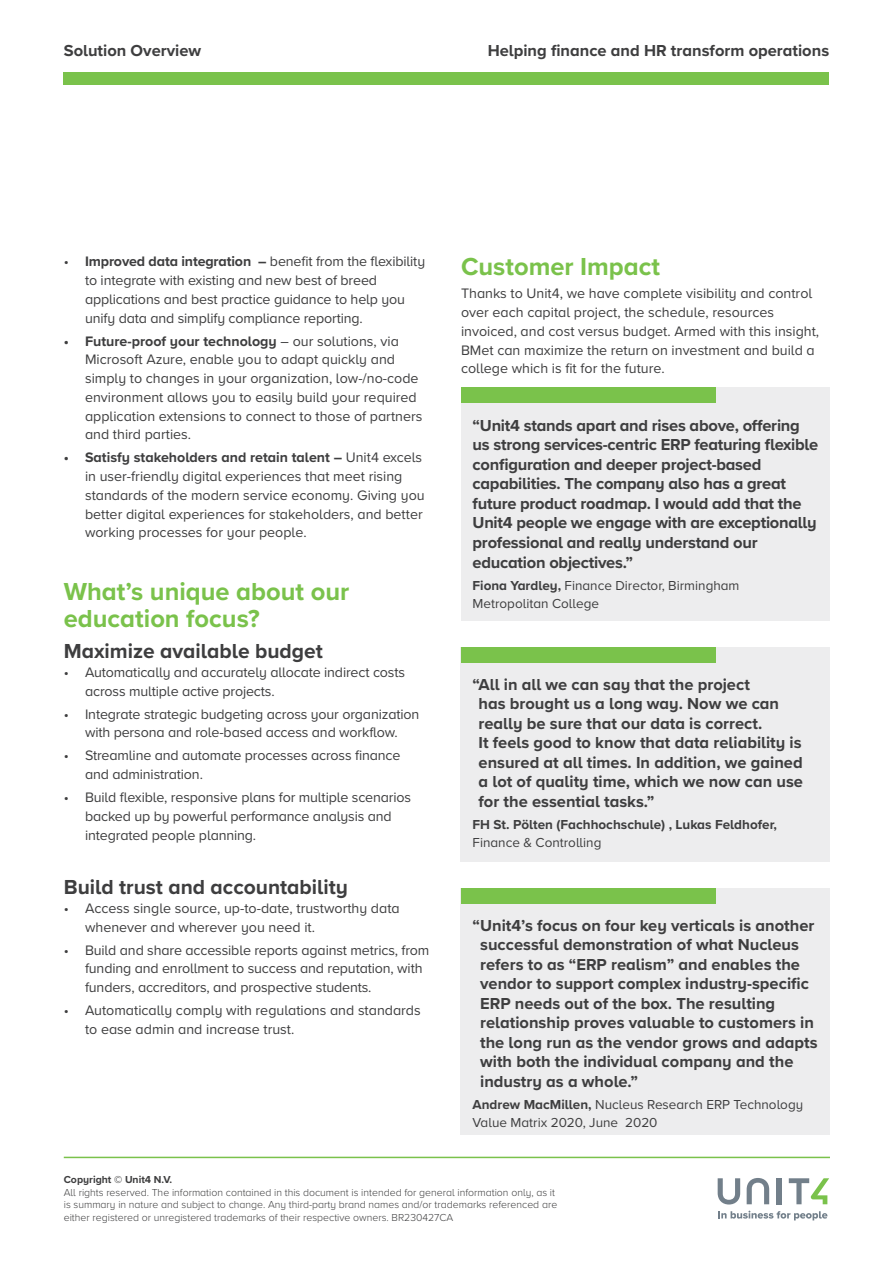
<style>
.page{position:relative;width:893px;height:1263px;background:#fff}
.page>*{position:absolute;margin:0;border:0;box-sizing:border-box;transform-origin:0 0}
.t1{font:700 25.5px/27px "Proxima Nova A";color:#7ac24b}
.t2{font:700 21px "Proxima Nova A";color:#3e3e3f}
.t3{font:700 16.5px/19.5px "Proxima Nova A";color:#3e3e3f}
.t4{font:14.25px/18.8px "Proxima Nova A";color:#3e3e3f}
.t5{font:13.5px/18px "Proxima Nova A";color:#3e3e3f}
.t6{font:700 13.5px "Proxima Nova A";color:#3e3e3f}
.t7{font:300 10.5px/12.6px "Proxima Nova A";color:#3e3e3f}
.t8{font:700 10.5px "Proxima Nova A";color:#3e3e3f}
.s1{font-weight:700}
</style>
<div class="page">
<div style="left:64px;top:72px;width:765px;height:13px;background:#7ac24b"></div>
<hr style="left:64px;top:1157px;width:766px;height:1px;background:#7ac24b">
<svg style="left:718px;top:1211px;width:109px;height:9px"></svg>
<svg style="left:718px;top:1178px;width:22px;height:26px"></svg>
<svg style="left:747px;top:1178px;width:22px;height:26px"></svg>
<div style="left:777px;top:1178px;width:5px;height:26px;background:#727f8a"></div>
<svg style="left:789px;top:1178px;width:40px;height:26px"></svg>
<div style="left:461px;top:387px;width:368px;height:234px;background:#ededee"></div>
<div style="left:461px;top:387px;width:255px;height:15px;background:#7ac24b"></div>
<div style="left:461px;top:647px;width:369px;height:215px;background:#ededee"></div>
<div style="left:461px;top:647px;width:254px;height:15px;background:#7ac24b"></div>
<div style="left:461px;top:888px;width:369px;height:247px;background:#ededee"></div>
<div style="left:461px;top:888px;width:254px;height:15px;background:#7ac24b"></div>
<p class="t3" style="left:64px;top:40px;width:139px">Solution Overview</p>
<p class="t3" style="left:488px;top:40px;width:343px">Helping finance and HR transform operations</p>
<p class="t4" style="left:85px;top:252px;width:342px;text-indent:-21px">• <span class="s1">Improved data integration –</span> benefit from the flexibility to integrate with existing and new best of breed applications and best practice guidance to help you unify data and simplify compliance reporting.</p>
<p class="t4" style="left:85px;top:331px;width:339px;text-indent:-21px"><span class="s1">• Future-proof your technology</span> – our solutions, via Microsoft Azure, enable you to adapt quickly and simply to changes in your organization, low-/no-code environment allows you to easily build your required application extensions to connect to those of partners and third parties.</p>
<p class="t4" style="left:85px;top:448px;width:341px;text-indent:-21px"><span class="s1">• Satisfy stakeholders and retain talent –</span> Unit4 excels in user-friendly digital experiences that meet rising standards of the modern service economy. Giving you better digital experiences for stakeholders, and better working processes for your people.</p>
<h1 class="t1" style="left:64px;top:577px;width:287px">What’s unique about our education focus?</h1>
<h2 class="t2" style="left:64px;top:635px;width:260px">Maximize available budget</h2>
<p class="t4" style="left:85px;top:662px;width:322px;text-indent:-21px">• Automatically and accurately allocate indirect costs across multiple active projects.</p>
<p class="t4" style="left:64px;top:704px;width:357px;text-align:center">• Integrate strategic budgeting across your organization with persona and role-based access and workflow.</p>
<p class="t4" style="left:85px;top:746px;width:317px;text-indent:-21px">• Streamline and automate processes across finance and administration.</p>
<p class="t4" style="left:85px;top:787px;width:328px;text-indent:-21px">• Build flexible, responsive plans for multiple scenarios backed up by powerful performance analysis and integrated people planning.</p>
<h2 class="t2" style="left:64px;top:871px;width:286px">Build trust and accountability</h2>
<p class="t4" style="left:85px;top:898px;width:316px;text-indent:-21px">• Access single source, up-to-date, trustworthy data whenever and wherever you need it.</p>
<p class="t4" style="left:85px;top:940px;width:346px;text-indent:-21px">• Build and share accessible reports against metrics, from funding and enrollment to success and reputation, with funders, accreditors, and prospective students.</p>
<p class="t4" style="left:85px;top:1000px;width:337px;text-indent:-21px">• Automatically comply with regulations and standards to ease admin and increase trust.</p>
<h1 class="t1" style="left:461px;top:253px;width:201px">Customer Impact</h1>
<p class="t4" style="left:461px;top:284px;width:360px">Thanks to Unit4, we have complete visibility and control over each capital project, the schedule, resources invoiced, and cost versus budget. Armed with this insight, BMet can maximize the return on investment and build a college which is fit for the future.</p>
<p class="t3" style="left:473px;top:415px;width:347px">“Unit4 stands apart and rises above, offering us strong services-centric ERP featuring flexible configuration and deeper project-based capabilities. The company also has a great future product roadmap. I would add that the Unit4 people we engage with are exceptionally professional and really understand our education objectives.”</p>
<p class="t5" style="left:473px;top:576px;width:268px"><span class="s1">Fiona Yardley,</span> Finance Director, Birmingham<br>Metropolitan College</p>
<p class="t3" style="left:479px;top:674px;width:326px;text-indent:-6px">“All in all we can say that the project<br>has brought us a long way. Now we can really be sure that our data is correct.<br>It feels good to know that data reliability is ensured at all times. In addition, we gained a lot of quality time, which we now can use for the essential tasks.”</p>
<p class="t6" style="left:473px;top:814px;width:306px">FH St. Pölten (Fachhochschule) , Lukas Feldhofer,</p>
<p class="t5" style="left:473px;top:833px;width:130px">Finance &amp; Controlling</p>
<p class="t3" style="left:480px;top:915px;width:339px;text-indent:-8px">“Unit4’s focus on four key verticals is another successful demonstration of what Nucleus refers to as “ERP realism” and enables the vendor to support complex industry-specific ERP needs out of the box. The resulting relationship proves valuable to customers in the long run as the vendor grows and adapts with both the individual company and the industry as a whole.”</p>
<p class="t5" style="left:473px;top:1095px;width:332px"><span class="s1">Andrew MacMillen,</span> Nucleus Research ERP Technology<br>Value Matrix 2020, June 2020</p>
<p class="t8" style="left:64px;top:1171px;width:110px">Copyright © Unit4 N.V.</p>
<p class="t7" style="left:64px;top:1185px;width:495px">All rights reserved. The information contained in this document is intended for general information only, as it is summary in nature and subject to change. Any third-party brand names and/or trademarks referenced are either registered or unregistered trademarks of their respective owners. BR230427CA</p>
</div>
